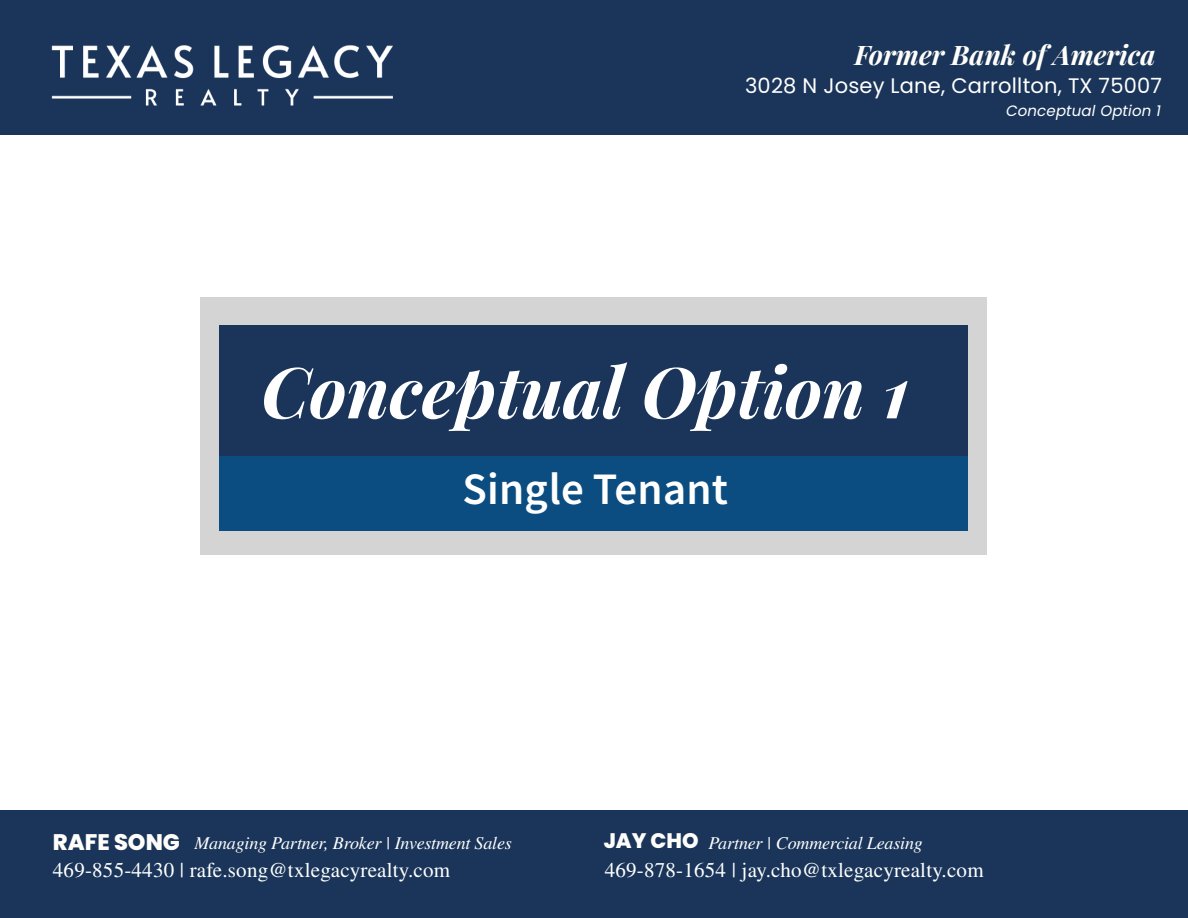
<style>
.page{position:relative;width:1188px;height:918px;background:#fff}
.page>*{position:absolute;margin:0;border:0;box-sizing:border-box;transform-origin:0 0}
.t1{font:italic 700 70.5px "Playfair Display";color:#fff}
.t2{font:45px "Source Sans Variable";letter-spacing:.005em;color:#fff}
.t3{font:italic 700 27px "Playfair Display";color:#fffefa}
.t4{font:800 22.5px "Poppins";color:#fffefa}
.t5{font:21px "STIX General";letter-spacing:.01em;color:#fff}
.t6{font:21px "Poppins";letter-spacing:.01em;color:#fff}
.t7{font:800 21px "Poppins";color:#fffefa}
.t8{font:italic 18px "STIX General";letter-spacing:-.01em;color:#fff}
.t9{font:italic 15px "Poppins";letter-spacing:.01em;color:#fff}
</style>
<div class="page">
<div style="left:0;top:810px;width:1188px;height:108px;background:#1a3559"></div>
<div style="left:0;top:0;width:1188px;height:135px;background:#1a3559"></div>
<img style="left:51px;top:45px;width:342px;height:61px">
<div style="left:201px;top:297px;width:786px;height:257px;background:#d4d4d4"></div>
<div style="left:219px;top:325px;width:749px;height:131px;background:#1a3559"></div>
<div style="left:220px;top:456px;width:748px;height:75px;background:#0c4d81"></div>
<p class="t3" style="left:855px;top:33px;width:302px">Former Bank of America</p>
<p class="t6" style="left:745px;top:73px;width:418px">3028 N Josey Lane, Carrollton, TX 75007</p>
<p class="t1" style="left:261px;top:335px;width:649px">Conceptual Option 1</p>
<p class="t2" style="left:462px;top:461px;width:267px">Single Tenant</p>
<p class="t9" style="left:1006px;top:102px;width:156px">Conceptual Option 1</p>
<p class="t4" style="left:53px;top:829px;width:129px">RAFE SONG</p>
<p class="t8" style="left:194px;top:831px;width:319px">Managing Partner, Broker | Investment Sales</p>
<p class="t5" style="left:53px;top:856px;width:399px">469-855-4430 | rafe.song@txlegacyrealty.com</p>
<p class="t7" style="left:604px;top:829px;width:96px">JAY CHO</p>
<p class="t8" style="left:708px;top:831px;width:216px">Partner | Commercial Leasing</p>
<p class="t5" style="left:605px;top:856px;width:380px">469-878-1654 | jay.cho@txlegacyrealty.com</p>
</div>
